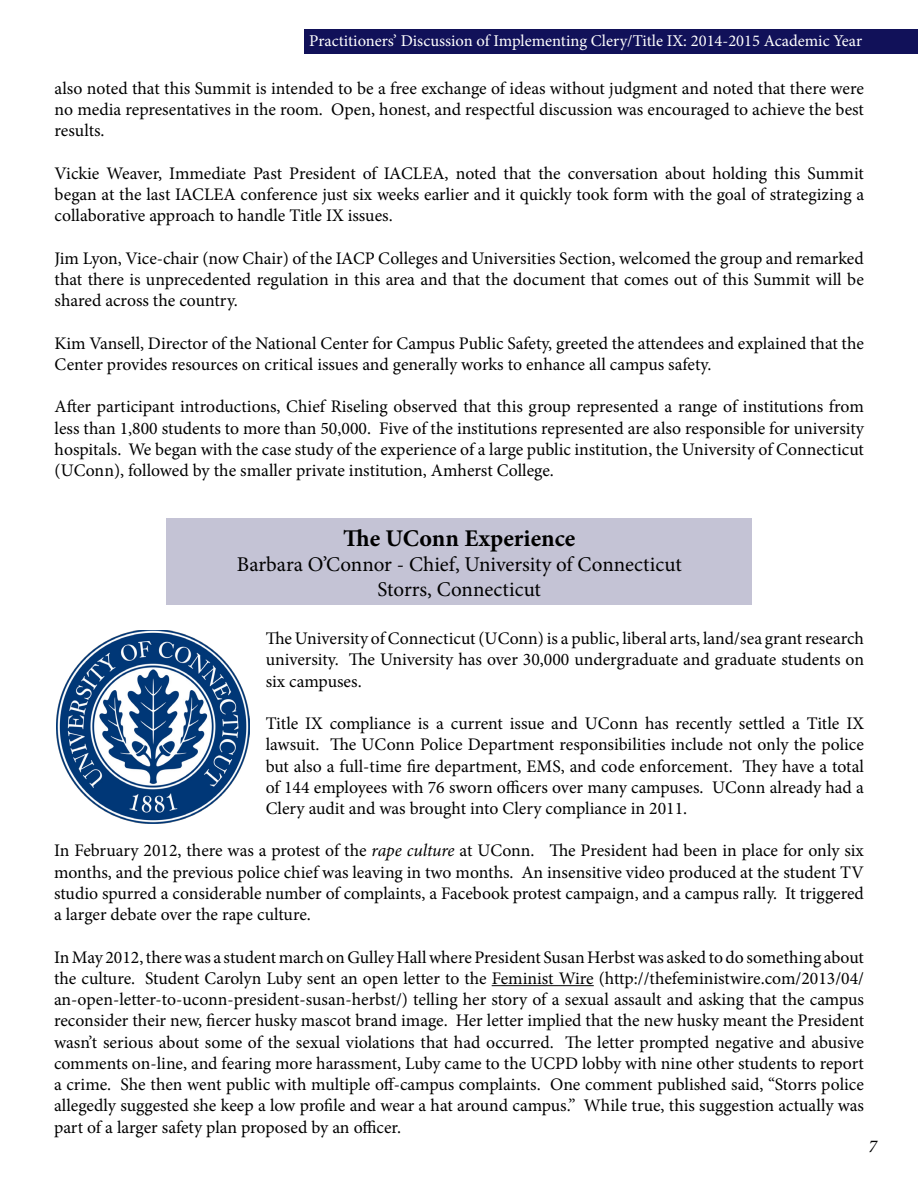
<style>
.page{position:relative;width:918px;height:1188px;background:#fff}
.page>*{position:absolute;margin:0;border:0;box-sizing:border-box;transform-origin:0 0}
.t1{font:700 24px "Minion Pro";color:#000}
.t2{font:21px/25.2px "Minion Pro";color:#000;text-align:center}
.t3{font:italic 18px "Minion Pro";color:#000}
.t4{font:17.7px/21.3px "Minion Pro";color:#000;text-align:justify}
.t5{font:16.5px "Minion Pro";color:#fff}
.s1{font-style:italic}
</style>
<div class="page">
<div style="left:305px;top:29px;width:613px;height:24px;background:#111159"></div>
<div style="left:166px;top:518px;width:586px;height:86px;background:#c4c3d5"></div>
<hr style="left:492px;top:985px;width:102px;height:1px;background:#000">
<img style="left:56px;top:630px;width:193px;height:193px">
<p class="t5" style="left:309px;top:30px;width:555px">Practitioners’ Discussion of Implementing Clery/Title IX: 2014-2015 Academic Year</p>
<p class="t4" style="left:55px;top:78px;width:811px">also noted that this Summit is intended to be a free exchange of ideas without judgment and noted that there were no media representatives in the room. Open, honest, and respectful discussion was encouraged to achieve the best results.</p>
<p class="t4" style="left:55px;top:163px;width:811px">Vickie Weaver, Immediate Past President of IACLEA, noted that the conversation about holding this Summit began at the last IACLEA conference just six weeks earlier and it quickly took form with the goal of strategizing a collaborative approach to handle Title IX issues.</p>
<p class="t4" style="left:55px;top:248px;width:811px">Jim Lyon, Vice-chair (now Chair) of the IACP Colleges and Universities Section, welcomed the group and remarked that there is unprecedented regulation in this area and that the document that comes out of this Summit will be shared across the country.</p>
<p class="t4" style="left:55px;top:333px;width:811px">Kim Vansell, Director of the National Center for Campus Public Safety, greeted the attendees and explained that the<br>Center provides resources on critical issues and generally works to enhance all campus safety.</p>
<p class="t4" style="left:55px;top:396px;width:811px">After participant introductions, Chief Riseling observed that this group represented a range of institutions from less than 1,800 students to more than 50,000. Five of the institutions represented are also responsible for university hospitals. We began with the case study of the experience of a large public institution, the University of Connecticut (UConn), followed by the smaller private institution, Amherst College.</p>
<h1 class="t1" style="left:343px;top:521px;width:234px">The UConn Experience</h1>
<p class="t2" style="left:237px;top:552px;width:446px">Barbara O’Connor - Chief, University of Connecticut<br>Storrs, Connecticut</p>
<p class="t4" style="left:266px;top:628px;width:600px">The University of Connecticut (UConn) is a public, liberal arts, land/sea grant research university. The University has over 30,000 undergraduate and graduate students on six campuses.</p>
<p class="t4" style="left:266px;top:713px;width:600px">Title IX compliance is a current issue and UConn has recently settled a Title IX lawsuit. The UConn Police Department responsibilities include not only the police but also a full-time fire department, EMS, and code enforcement. They have a total of 144 employees with 76 sworn officers over many campuses. UConn already had a Clery audit and was brought into Clery compliance in 2011.</p>
<p class="t4" style="left:54px;top:840px;width:811px">In February 2012, there was a protest of the <span class="s1">rape culture</span> at UConn. The President had been in place for only six months, and the previous police chief was leaving in two months. An insensitive video produced at the student TV studio spurred a considerable number of complaints, a Facebook protest campaign, and a campus rally. It triggered a larger debate over the rape culture.</p>
<p class="t4" style="left:54px;top:946px;width:812px">In May 2012, there was a student march on Gulley Hall where President Susan Herbst was asked to do something about the culture. Student Carolyn Luby sent an open letter to the Feminist Wire (http://thefeministwire.com/2013/04/ an-open-letter-to-uconn-president-susan-herbst/) telling her story of a sexual assault and asking that the campus reconsider their new, fiercer husky mascot brand image. Her letter implied that the new husky meant the President wasn’t serious about some of the sexual violations that had occurred. The letter prompted negative and abusive comments on-line, and fearing more harassment, Luby came to the UCPD lobby with nine other students to report a crime. She then went public with multiple off-campus complaints. One comment published said, “Storrs police allegedly suggested she keep a low profile and wear a hat around campus.” While true, this suggestion actually was part of a larger safety plan proposed by an officer.</p>
<p class="t3" style="left:868px;top:1134px;width:10px">7</p>
</div>
